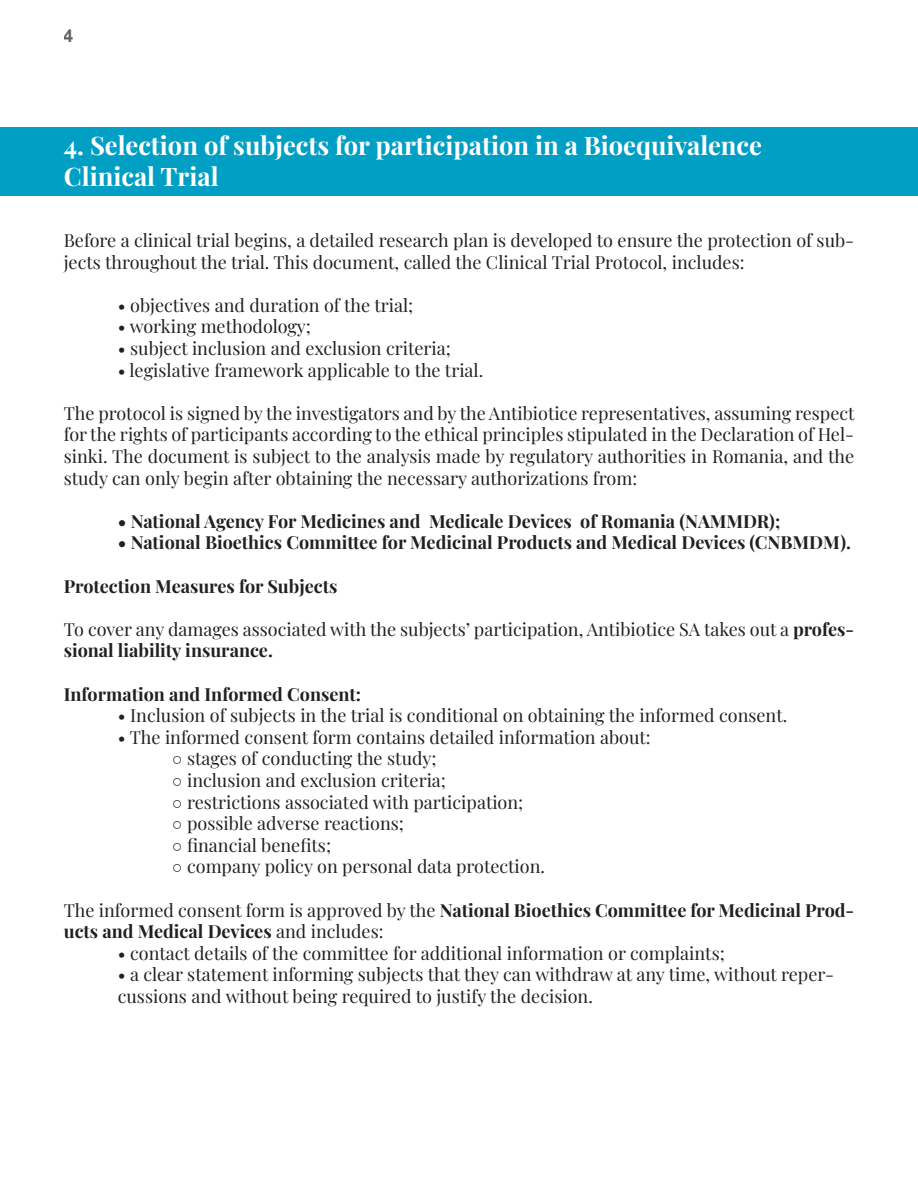
<style>
.page{position:relative;width:918px;height:1188px;background:#fff}
.page>*{position:absolute;margin:0;border:0;box-sizing:border-box;transform-origin:0 0}
.t1{font:700 25.5px "Playfair Display";color:#fff}
.t2{font:18px/21.6px "Playfair Display";color:#231f20}
.t3{font:700 18px/21.6px "Playfair Display";color:#231f20}
.t4{font:700 18px "Arial";color:#231f20}
.s1{font-weight:700}
.s2{font-family:"Century Gothic"}
.s3{font-weight:400}
</style>
<div class="page">
<div style="left:0;top:128px;width:918px;height:68px;background:#019fc4"></div>
<p class="t4" style="left:64px;top:23px;width:12px">4</p>
<p class="t1" style="left:64px;top:125px;width:700px">4. Selection of subjects for participation in a Bioequivalence</p>
<p class="t1" style="left:64px;top:156px;width:156px">Clinical Trial</p>
<p class="t2" style="left:64px;top:228px;width:792px">Before a clinical trial begins, a detailed research plan is developed to ensure the protection of sub&shy;jects throughout the trial. This document, called the Clinical Trial Protocol, includes:</p>
<p class="t2" style="left:118px;top:293px;width:297px">• objectives and duration of the trial;</p>
<p class="t2" style="left:118px;top:314px;width:195px">• working methodology;</p>
<p class="t2" style="left:118px;top:336px;width:335px">• subject inclusion and exclusion criteria;</p>
<p class="t2" style="left:118px;top:358px;width:367px">• legislative framework applicable to the trial.</p>
<p class="t2" style="left:64px;top:401px;width:792px;text-align:justify">The protocol is signed by the investigators and by the Antibiotice representatives, assuming respect for the rights of participants according to the ethical principles stipulated in the Declaration of Hel&shy;sinki. The document is subject to the analysis made by regulatory authorities in Romania, and the study can only begin after obtaining the necessary authorizations from:</p>
<p class="t3" style="left:118px;top:509px;width:664px">• National Agency For Medicines and Medicale Devices of Romania (NAMMDR);</p>
<p class="t3" style="left:118px;top:530px;width:735px">• National Bioethics Committee for Medicinal Products and Medical Devices (CNBMDM).</p>
<p class="t3" style="left:64px;top:574px;width:275px">Protection Measures for Subjects</p>
<p class="t2" style="left:64px;top:617px;width:792px">To cover any damages associated with the subjects’ participation, Antibiotice SA takes out a <span class="s1">profes&shy;sional liability insurance.</span></p>
<p class="t3" style="left:64px;top:682px;width:299px">Information and Informed Consent:</p>
<p class="t2" style="left:118px;top:703px;width:671px">• Inclusion of subjects in the trial is conditional on obtaining the informed consent.</p>
<p class="t2" style="left:118px;top:725px;width:534px">• The informed consent form contains detailed information about:</p>
<p class="t2" style="left:172px;top:746px;width:267px"><span class="s2">○</span> stages of conducting the study;</p>
<p class="t2" style="left:172px;top:768px;width:276px"><span class="s2">○</span> inclusion and exclusion criteria;</p>
<p class="t2" style="left:172px;top:790px;width:353px"><span class="s2">○</span> restrictions associated with participation;</p>
<p class="t2" style="left:172px;top:811px;width:234px"><span class="s2">○</span> possible adverse reactions;</p>
<p class="t2" style="left:172px;top:833px;width:161px"><span class="s2">○</span> financial benefits;</p>
<p class="t2" style="left:172px;top:854px;width:375px"><span class="s2">○</span> company policy on personal data protection.</p>
<p class="t3" style="left:64px;top:898px;width:792px"><span class="s3">The informed consent form is approved by the</span> National Bioethics Committee for Medicinal Prod&shy;ucts and Medical Devices <span class="s3">and includes:</span></p>
<p class="t2" style="left:118px;top:941px;width:609px">• contact details of the committee for additional information or complaints;</p>
<p class="t2" style="left:118px;top:962px;width:718px">• a clear statement informing subjects that they can withdraw at any time, without reper&shy;cussions and without being required to justify the decision.</p>
</div>
